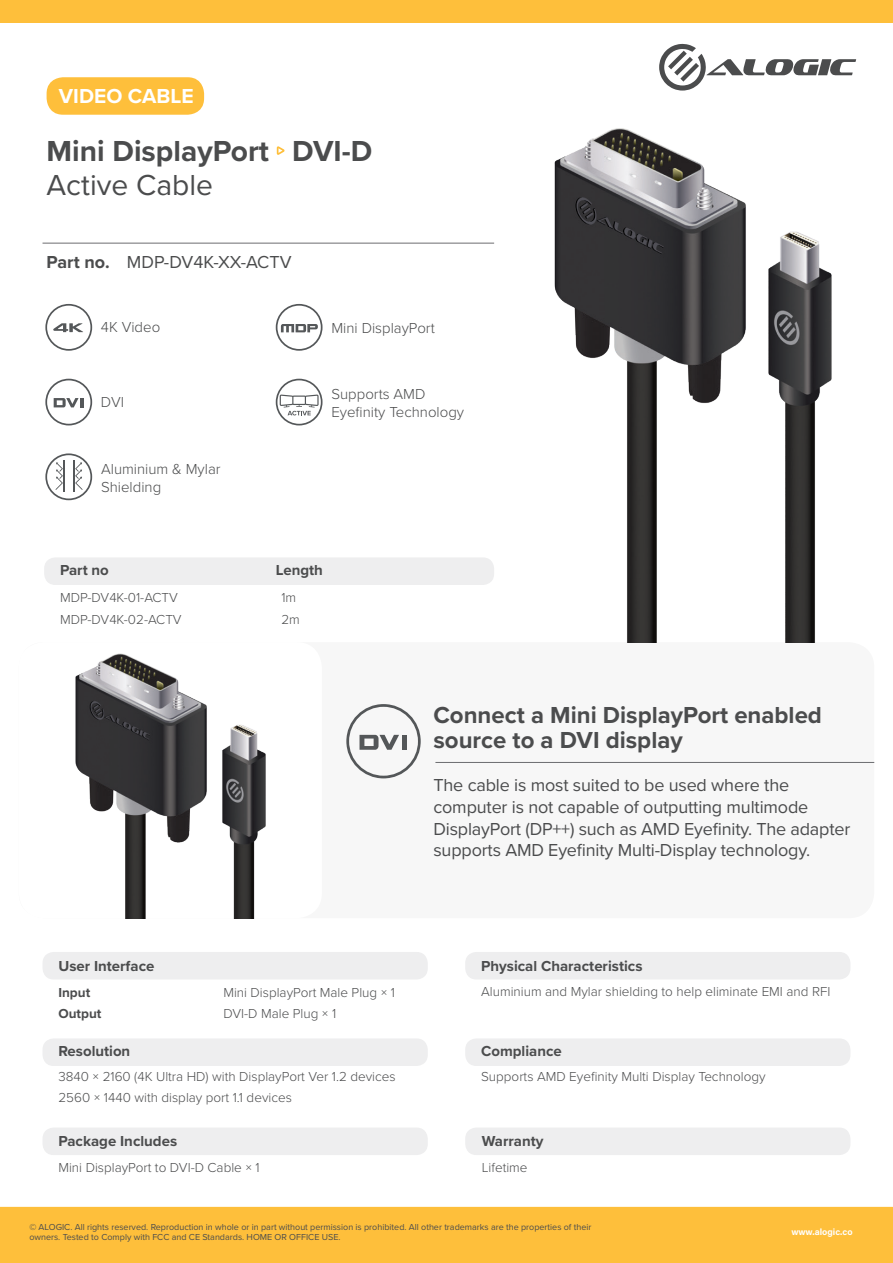
<style>
.page{position:relative;width:893px;height:1263px;background:#fff}
.page>*{position:absolute;margin:0;border:0;box-sizing:border-box;transform-origin:0 0}
.t1{font:700 30px "Proxima Nova";color:#4b4c4d}
.t2{font:30px "Proxima Nova";color:#4b4c4d}
.t3{font:700 24px/24.6px "Proxima Nova";color:#4b4c4d}
.t4{font:700 21px "Proxima Nova";color:#fff}
.t5{font:18px/21.6px "Proxima Nova";letter-spacing:-.01em;color:#4b4c4d}
.t6{font:700 15px "Proxima Nova";color:#4b4c4d}
.t7{font:300 15px/18px "Proxima Nova";color:#4b4c4d}
.t8{font:300 13.5px/20.5px "Proxima Nova";color:#4b4c4d}
.t9{font:700 13.5px/20.5px "Proxima Nova";color:#4b4c4d}
.t10{font:9px/10.8px "Proxima Nova";color:#4b4c4d}
.t11{font:700 9px "Acumin Pro";color:#fff}
.s1{font-weight:700}
</style>
<div class="page">
<div style="left:0;top:1207px;width:893px;height:56px;background:#febf3b"></div>
<div style="left:0;top:0;width:893px;height:22px;background:#febf3b"></div>
<img style="left:554px;top:128px;width:278px;height:514px">
<div style="left:47px;top:77px;width:157px;height:38px;background:#febf3b;border-radius:16px"></div>
<div style="left:45px;top:558px;width:448px;height:26px;background:#eeeeef;border-radius:10px"></div>
<div style="left:44px;top:557px;width:450px;height:28px;border:2px solid #eeeeef;border-radius:10px"></div>
<div style="left:19px;top:642px;width:855px;height:276px;background:#f7f7f7;border-radius:26px"></div>
<div style="left:19px;top:642px;width:303px;height:276px;background:#fff;border-radius:26px"></div>
<img style="left:75px;top:653px;width:191px;height:265px">
<hr style="left:43px;top:243px;width:451px;height:1px;background:#6c6d70">
<svg style="left:277px;top:146px;width:7px;height:9px"></svg>
<svg style="left:45px;top:304px;width:47px;height:47px"></svg>
<svg style="left:45px;top:453px;width:47px;height:47px"></svg>
<svg style="left:276px;top:304px;width:46px;height:47px"></svg>
<div style="left:43px;top:1039px;width:384px;height:26px;background:#eeeeef;border-radius:10px"></div>
<div style="left:43px;top:1038px;width:385px;height:28px;border:2px solid #eeeeef;border-radius:10px"></div>
<div style="left:466px;top:1039px;width:384px;height:26px;background:#eeeeef;border-radius:10px"></div>
<div style="left:465px;top:1038px;width:385px;height:28px;border:2px solid #eeeeef;border-radius:10px"></div>
<div style="left:43px;top:953px;width:384px;height:26px;background:#eeeeef;border-radius:10px"></div>
<div style="left:43px;top:952px;width:385px;height:27px;border:2px solid #eeeeef;border-radius:10px"></div>
<div style="left:43px;top:1128px;width:384px;height:26px;background:#eeeeef;border-radius:10px"></div>
<div style="left:43px;top:1127px;width:385px;height:28px;border:2px solid #eeeeef;border-radius:10px"></div>
<div style="left:466px;top:1128px;width:384px;height:26px;background:#eeeeef;border-radius:10px"></div>
<div style="left:465px;top:1127px;width:385px;height:28px;border:2px solid #eeeeef;border-radius:10px"></div>
<div style="left:466px;top:953px;width:384px;height:26px;background:#eeeeef;border-radius:10px"></div>
<div style="left:465px;top:952px;width:385px;height:27px;border:2px solid #eeeeef;border-radius:10px"></div>
<svg style="left:659px;top:44px;width:197px;height:47px"></svg>
<svg style="left:45px;top:379px;width:47px;height:46px"></svg>
<hr style="left:435px;top:762px;width:439px;height:1px;background:#6c6d70">
<svg style="left:346px;top:704px;width:75px;height:74px"></svg>
<hr style="left:402px;top:735px;width:4px;height:15px;background:#545759">
<svg style="left:276px;top:379px;width:46px;height:46px"></svg>
<h3 class="t4" style="left:59px;top:81px;width:136px">VIDEO CABLE</h3>
<h1 class="t1" style="left:47px;top:128px;width:327px">Mini DisplayPort DVI-D</h1>
<h1 class="t2" style="left:47px;top:163px;width:168px">Active Cable</h1>
<h3 class="t5" style="left:47px;top:250px;width:246px"><span class="s1">Part no.</span> MDP-DV4K-XX-ACTV</h3>
<p class="t7" style="left:101px;top:317px;width:61px">4K Video</p>
<p class="t7" style="left:331px;top:318px;width:105px">Mini DisplayPort</p>
<p class="t7" style="left:101px;top:393px;width:25px">DVI</p>
<p class="t7" style="left:331px;top:384px;width:134px">Supports AMD<br>Eyefinity Technology</p>
<p class="t7" style="left:101px;top:459px;width:121px">Aluminium &amp; Mylar<br>Shielding</p>
<p class="t6" style="left:60px;top:559px;width:50px">Part no</p>
<p class="t6" style="left:276px;top:559px;width:49px">Length</p>
<p class="t8" style="left:60px;top:586px;width:119px">MDP-DV4K-01-ACTV</p>
<p class="t8" style="left:281px;top:586px;width:16px">1m</p>
<p class="t8" style="left:60px;top:609px;width:123px">MDP-DV4K-02-ACTV</p>
<p class="t8" style="left:281px;top:609px;width:20px">2m</p>
<h2 class="t3" style="left:433px;top:702px;width:390px">Connect a Mini DisplayPort enabled source to a DVI display</h2>
<h3 class="t5" style="left:433px;top:774px;width:418px">The cable is most suited to be used where the computer is not capable of outputting multimode DisplayPort (DP++) such as AMD Eyefinity. The adapter supports AMD Eyefinity Multi-Display technology.</h3>
<p class="t6" style="left:58px;top:954px;width:98px">User Interface</p>
<p class="t9" style="left:58px;top:982px;width:44px">Input<br>Output</p>
<p class="t8" style="left:223px;top:982px;width:173px">Mini DisplayPort Male Plug × 1<br>DVI-D Male Plug × 1</p>
<p class="t6" style="left:481px;top:954px;width:163px">Physical Characteristics</p>
<p class="t8" style="left:481px;top:980px;width:351px">Aluminium and Mylar shielding to help eliminate EMI and RFI</p>
<p class="t6" style="left:58px;top:1039px;width:73px">Resolution</p>
<p class="t6" style="left:481px;top:1039px;width:82px">Compliance</p>
<p class="t8" style="left:58px;top:1066px;width:339px">3840 × 2160 (4K Ultra HD) with DisplayPort Ver 1.2 devices<br>2560 × 1440 with display port 1.1 devices</p>
<p class="t8" style="left:481px;top:1066px;width:286px">Supports AMD Eyefinity Multi Display Technology</p>
<p class="t6" style="left:482px;top:1129px;width:63px">Warranty</p>
<p class="t8" style="left:482px;top:1156px;width:47px">Lifetime</p>
<p class="t6" style="left:58px;top:1129px;width:120px">Package Includes</p>
<p class="t8" style="left:58px;top:1156px;width:203px">Mini DisplayPort to DVI-D Cable × 1</p>
<p class="t10" style="left:29px;top:1221px;width:564px">© ALOGIC. All rights reserved. Reproduction in whole or in part without permission is prohibited. All other trademarks are the properties of their owners. Tested to Comply with FCC and CE Standards. HOME OR OFFICE USE.</p>
<p class="t11" style="left:791px;top:1225px;width:63px">www.alogic.co</p>
</div>
